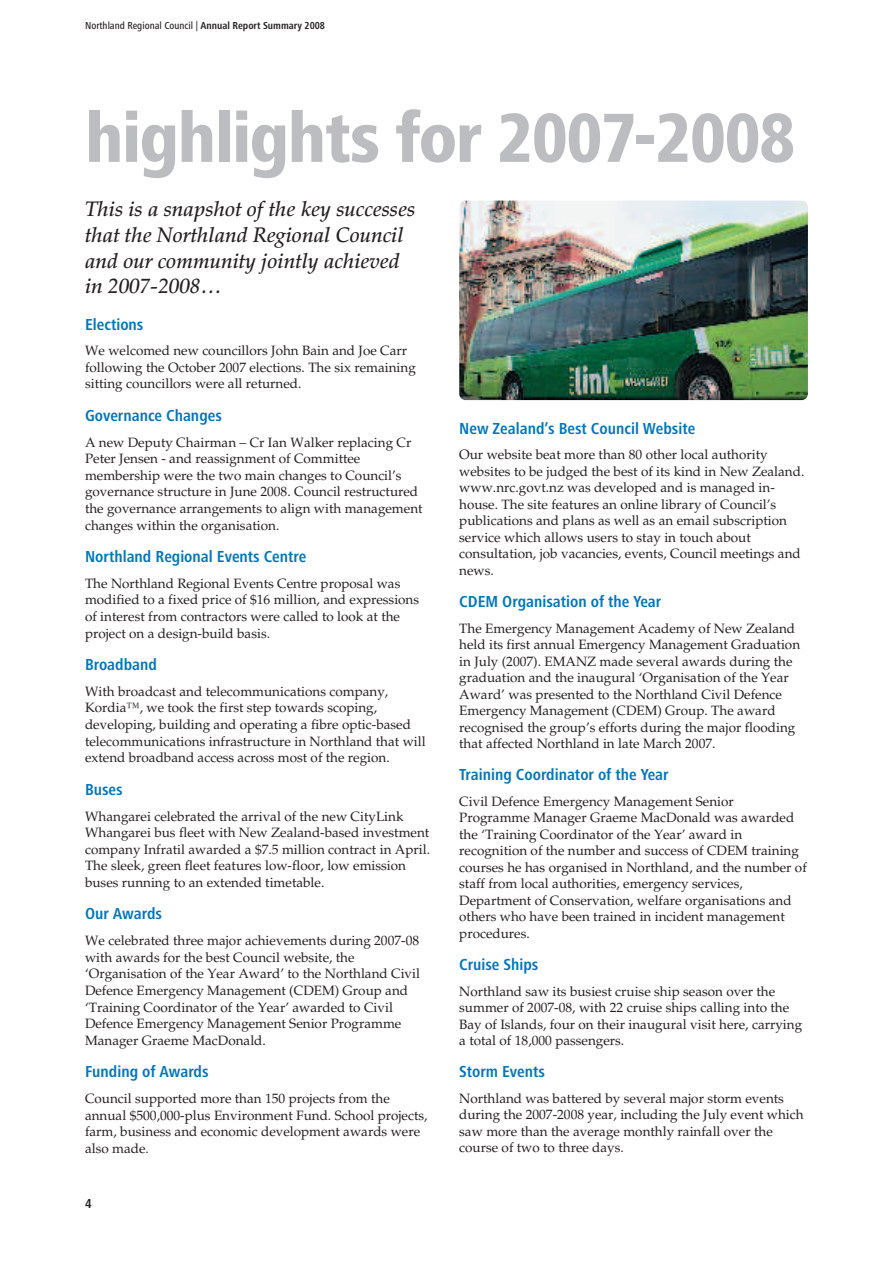
<style>
.page{position:relative;width:893px;height:1263px;background:#fff}
.page>*{position:absolute;margin:0;border:0;box-sizing:border-box;transform-origin:0 0}
.t1{font:800 condensed 72px "Frutiger Next LT";letter-spacing:-.02em;color:#bcbdc0}
.t2{font:italic 500 21px/25.8px "Palatino";color:#231f20}
.t3{font:700 condensed 16.5px "Frutiger Next LT";color:#0076be}
.t4{font:13.5px/16.5px "Palatino Maori";color:#231f20}
.t5{font:700 condensed 13.5px "Frutiger Next LT";color:#231f20}
.t6{font:500 condensed 10.5px "Frutiger Next LT";color:#231f20}
.s1{font-weight:700}
</style>
<div class="page">
<img style="left:459px;top:201px;width:349px;height:199px;border-radius:6px">
<p class="t6" style="left:85px;top:22px;width:241px">Northland Regional Council | <span class="s1">Annual Report Summary 2008</span></p>
<h1 class="t1" style="left:85px;top:114px;width:712px">highlights for 2007-2008</h1>
<h2 class="t2" style="left:85px;top:198px;width:332px">This is a snapshot of the key successes that the Northland Regional Council and our community jointly achieved in 2007-2008…</h2>
<p class="t3" style="left:85px;top:318px;width:60px">Elections</p>
<p class="t4" style="left:85px;top:344px;width:332px">We welcomed new councillors John Bain and Joe Carr following the October 2007 elections. The six remaining sitting councillors were all returned.</p>
<p class="t3" style="left:85px;top:410px;width:138px">Governance Changes</p>
<p class="t4" style="left:85px;top:435px;width:339px">A new Deputy Chairman – Cr Ian Walker replacing Cr Peter Jensen - and reassignment of Committee membership were the two main changes to Council’s governance structure in June 2008. Council restructured the governance arrangements to align with management changes within the organisation.</p>
<p class="t3" style="left:85px;top:551px;width:223px">Northland Regional Events Centre</p>
<p class="t4" style="left:85px;top:576px;width:336px">The Northland Regional Events Centre proposal was modified to a fixed price of $16 million, and expressions of interest from contractors were called to look at the project on a design-build basis.</p>
<p class="t3" style="left:85px;top:659px;width:73px">Broadband</p>
<p class="t4" style="left:85px;top:684px;width:342px">With broadcast and telecommunications company, Kordia™, we took the first step towards scoping, developing, building and operating a fibre optic-based telecommunications infrastructure in Northland that will extend broadband access across most of the region.</p>
<p class="t3" style="left:85px;top:784px;width:39px">Buses</p>
<p class="t4" style="left:85px;top:809px;width:346px">Whangarei celebrated the arrival of the new CityLink Whangarei bus fleet with New Zealand-based investment company Infratil awarded a $7.5 million contract in April.<br>The sleek, green fleet features low-floor, low emission buses running to an extended timetable.</p>
<p class="t3" style="left:85px;top:908px;width:78px">Our Awards</p>
<p class="t4" style="left:85px;top:934px;width:337px">We celebrated three major achievements during 2007-08 with awards for the best Council website, the ‘Organisation of the Year Award’ to the Northland Civil Defence Emergency Management (CDEM) Group and ‘Training Coordinator of the Year’ awarded to Civil Defence Emergency Management Senior Programme Manager Graeme MacDonald.</p>
<p class="t3" style="left:85px;top:1066px;width:125px">Funding of Awards</p>
<p class="t4" style="left:85px;top:1092px;width:344px">Council supported more than 150 projects from the annual $500,000-plus Environment Fund. School projects, farm, business and economic development awards were also made.</p>
<p class="t3" style="left:459px;top:423px;width:238px">New Zealand’s Best Council Website</p>
<p class="t4" style="left:459px;top:448px;width:347px">Our website beat more than 80 other local authority websites to be judged the best of its kind in New Zealand. www.nrc.govt.nz was developed and is managed in&shy;house. The site features an online library of Council’s publications and plans as well as an email subscription service which allows users to stay in touch about consultation, job vacancies, events, Council meetings and news.</p>
<p class="t3" style="left:459px;top:596px;width:204px">CDEM Organisation of the Year</p>
<p class="t4" style="left:459px;top:621px;width:342px">The Emergency Management Academy of New Zealand held its first annual Emergency Management Graduation in July (2007). EMANZ made several awards during the graduation and the inaugural ‘Organisation of the Year Award’ was presented to the Northland Civil Defence Emergency Management (CDEM) Group. The award recognised the group’s efforts during the major flooding that affected Northland in late March 2007.</p>
<p class="t3" style="left:459px;top:769px;width:211px">Training Coordinator of the Year</p>
<p class="t4" style="left:459px;top:795px;width:349px">Civil Defence Emergency Management Senior Programme Manager Graeme MacDonald was awarded the ‘Training Coordinator of the Year’ award in recognition of the number and success of CDEM training courses he has organised in Northland, and the number of staff from local authorities, emergency services, Department of Conservation, welfare organisations and others who have been trained in incident management procedures.</p>
<p class="t3" style="left:459px;top:959px;width:81px">Cruise Ships</p>
<p class="t4" style="left:459px;top:984px;width:344px">Northland saw its busiest cruise ship season over the summer of 2007-08, with 22 cruise ships calling into the Bay of Islands, four on their inaugural visit here, carrying a total of 18,000 passengers.</p>
<p class="t3" style="left:459px;top:1066px;width:87px">Storm Events</p>
<p class="t4" style="left:459px;top:1092px;width:346px">Northland was battered by several major storm events during the 2007-2008 year, including the July event which saw more than the average monthly rainfall over the course of two to three days.</p>
<p class="t5" style="left:85px;top:1199px;width:8px">4</p>
</div>
